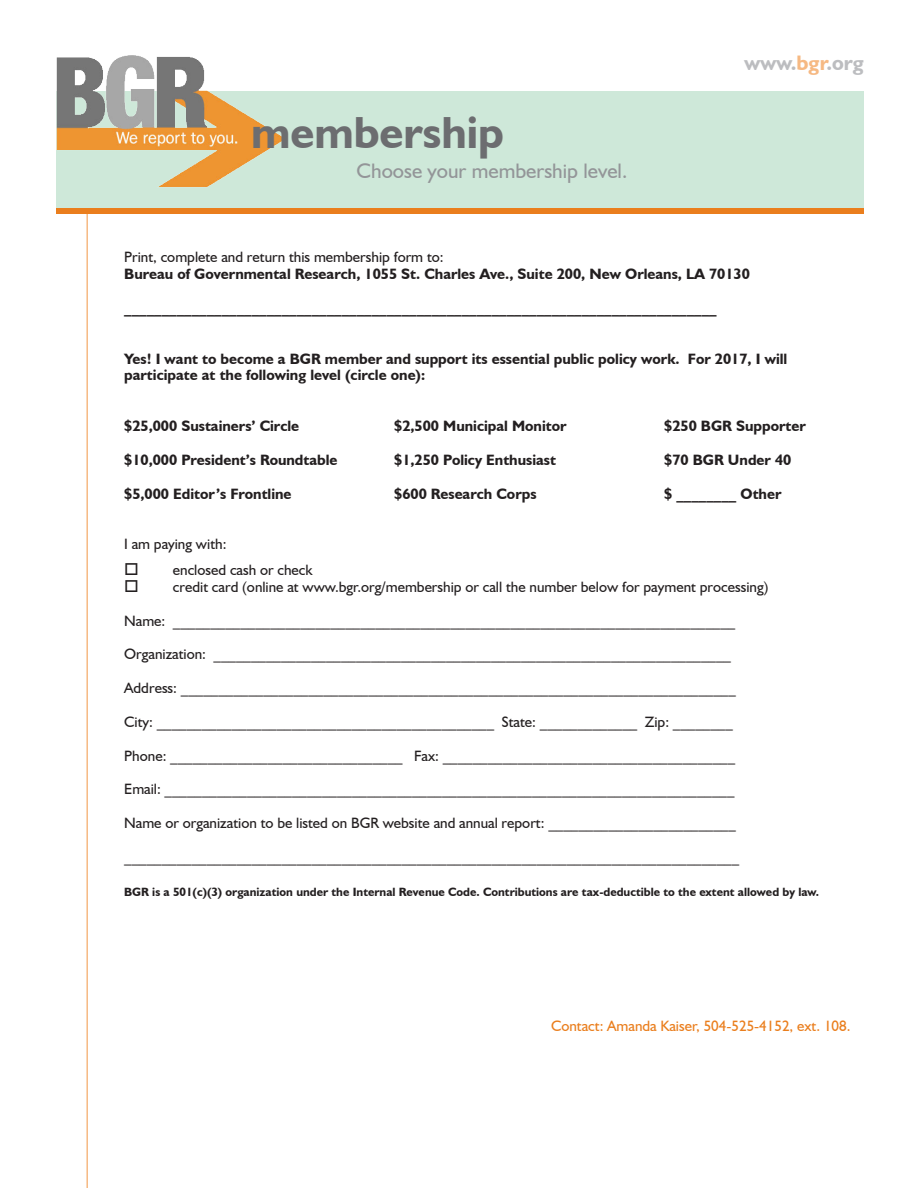
<style>
.page{position:relative;width:918px;height:1188px;background:#fff}
.page>*{position:absolute;margin:0;border:0;box-sizing:border-box;transform-origin:0 0}
.t1{font:700 45px "Humanist 521 BT";color:#6c6d70}
.t2{font:21px "Humanist 521 BT";color:#939598}
.t3{font:700 21px "Humanist 521 BT";color:#bcbdc0}
.t4{font:15px "Humanist 521 BT";color:#231f20}
.t5{font:700 15px/16.8px "Humanist 521 BT";color:#231f20}
.t6{font:15px "Humanist 521 BT";color:#ea7e1d}
.t7{font:700 12px "Humanist 521 BT";color:#231f20}
.s1{color:#f6b983}
</style>
<div class="page">
<hr style="left:86px;top:206px;width:2px;height:982px;background:#f6b983">
<div style="left:56px;top:91px;width:808px;height:120px;background:#cee8d9"></div>
<img style="left:56px;top:55px;width:230px;height:132px">
<div style="left:56px;top:208px;width:808px;height:5px;background:#ea7e1d"></div>
<p class="t1" style="left:251px;top:104px;width:254px">membership</p>
<p class="t2" style="left:357px;top:158px;width:272px">Choose your membership level.</p>
<p class="t3" style="left:745px;top:50px;width:121px">www.<span class="s1">bgr</span>.org</p>
<p class="t4" style="left:124px;top:248px;width:321px">Print, complete and return this membership form to:</p>
<p class="t5" style="left:124px;top:265px;width:627px">Bureau of Governmental Research, 1055 St. Charles Ave., Suite 200, New Orleans, LA 70130</p>
<p class="t5" style="left:124px;top:299px;width:594px">_______________________________________________________________________________</p>
<p class="t5" style="left:124px;top:350px;width:665px">Yes! I want to become a BGR member and support its essential public policy work. For 2017, I will participate at the following level (circle one):</p>
<p class="t5" style="left:124px;top:417px;width:177px">$25,000 Sustainers’ Circle</p>
<p class="t5" style="left:394px;top:417px;width:174px">$2,500 Municipal Monitor</p>
<p class="t5" style="left:664px;top:417px;width:143px">$250 BGR Supporter</p>
<p class="t5" style="left:124px;top:451px;width:215px">$10,000 President’s Roundtable</p>
<p class="t5" style="left:394px;top:451px;width:163px">$1,250 Policy Enthusiast</p>
<p class="t5" style="left:664px;top:451px;width:129px">$70 BGR Under 40</p>
<p class="t5" style="left:124px;top:485px;width:169px">$5,000 Editor’s Frontline</p>
<p class="t5" style="left:394px;top:485px;width:144px">$600 Research Corps</p>
<p class="t5" style="left:664px;top:485px;width:119px">$ ________ Other</p>
<p class="t4" style="left:124px;top:535px;width:104px">I am paying with:</p>
<p class="t4" style="left:124px;top:561px;width:190px">□ enclosed cash or check</p>
<p class="t4" style="left:124px;top:578px;width:646px">□ credit card (online at www.bgr.org/membership or call the number below for payment processing)</p>
<p class="t4" style="left:124px;top:611px;width:613px">Name: ___________________________________________________________________________</p>
<p class="t4" style="left:124px;top:645px;width:608px">Organization: _____________________________________________________________________</p>
<p class="t4" style="left:124px;top:679px;width:613px">Address: __________________________________________________________________________</p>
<p class="t4" style="left:124px;top:713px;width:610px">City: _____________________________________________ State: _____________ Zip: ________</p>
<p class="t4" style="left:124px;top:746px;width:613px">Phone: _______________________________ Fax: _______________________________________</p>
<p class="t4" style="left:124px;top:780px;width:612px">Email: ____________________________________________________________________________</p>
<p class="t4" style="left:124px;top:814px;width:613px">Name or organization to be listed on BGR website and annual report: _________________________</p>
<p class="t4" style="left:124px;top:848px;width:616px">__________________________________________________________________________________</p>
<p class="t7" style="left:124px;top:884px;width:696px">BGR is a 501(c)(3) organization under the Internal Revenue Code. Contributions are tax-deductible to the extent allowed by law.</p>
<p class="t6" style="left:551px;top:1016px;width:301px">Contact: Amanda Kaiser, 504-525-4152, ext. 108.</p>
</div>
